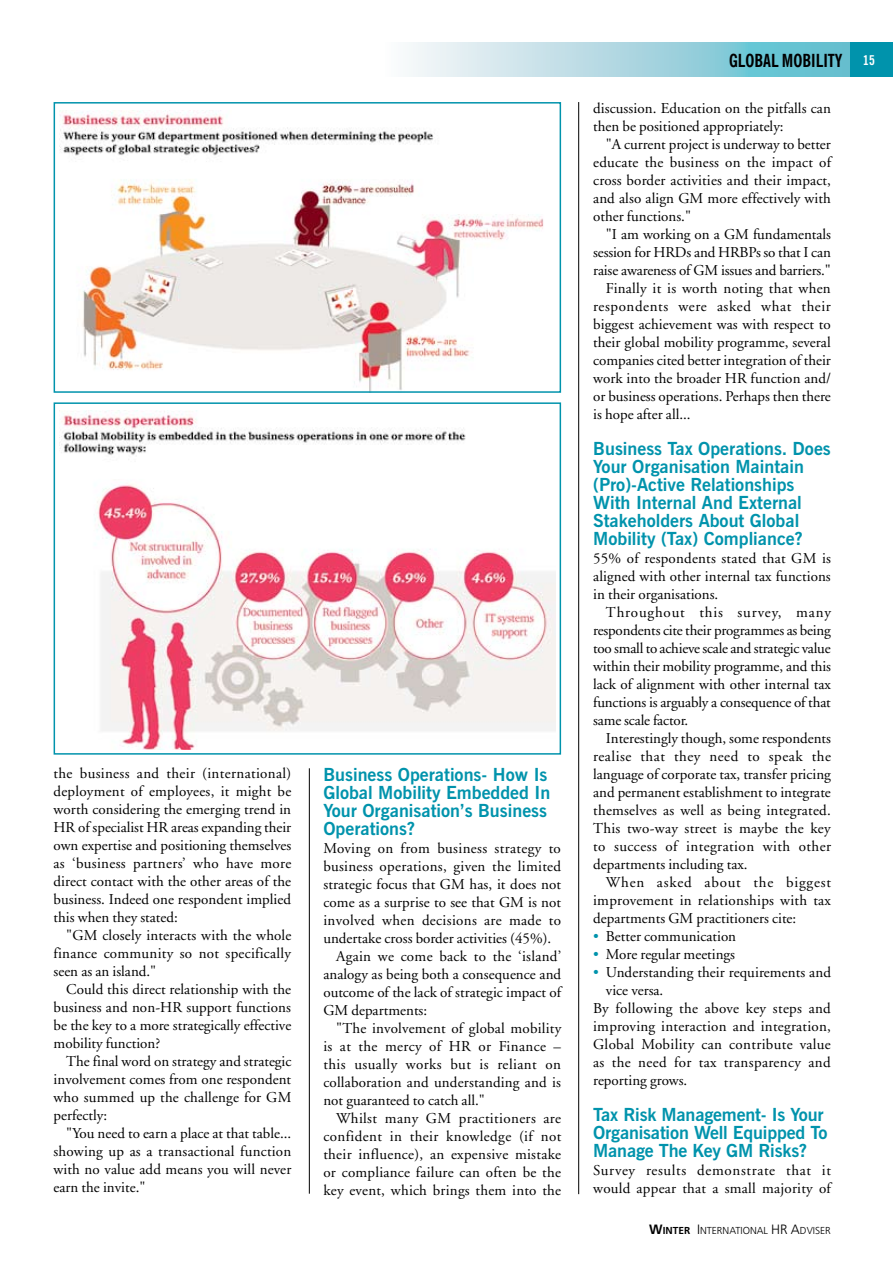
<style>
.page{position:relative;width:893px;height:1263px;background:#fff}
.page>*{position:absolute;margin:0;border:0;box-sizing:border-box;transform-origin:0 0}
.t1{font:700 18px/18px "News Gothic BT";color:#0093ac}
.t2{font:700 condensed 18px "News Gothic BT";color:#000}
.t3{font:15px/18px "Adobe Garamond";letter-spacing:.005em;color:#000;text-align:justify}
.t4{font:15px "Adobe Garamond";letter-spacing:.025em;color:#000}
.t5{font:15px "Adobe Garamond";letter-spacing:.03em;color:#000}
.t6{font:15px "Adobe Garamond";letter-spacing:.04em;color:#000}
.t7{font:300 10.2px "Frutiger";color:#000}
.s1{font-size:13.5px;color:#fff}
.s2{color:#0093ac}
.s3{font-weight:700;font-size:13.5px}
.s4{font-weight:700}
.s5{font-size:13.5px}
</style>
<div class="page">
<div style="left:850px;top:43px;width:43px;height:34px;background:#0093ac"></div>
<svg style="left:409px;top:43px;width:441px;height:34px;background:#a7d7e1"></svg>
<hr style="left:309px;top:768px;width:1px;height:426px;background:#000">
<hr style="left:578px;top:102px;width:1px;height:1092px;background:#000">
<img style="left:59px;top:110px;width:485px;height:280px">
<div style="left:54px;top:102px;width:507px;height:291px;border:2px solid #0093ac"></div>
<img style="left:59px;top:411px;width:496px;height:338px">
<div style="left:54px;top:402px;width:507px;height:353px;border:2px solid #0093ac"></div>
<p class="t3" style="left:54px;top:764px;width:239px">the business and their (international) deployment of employees, it might be worth considering the emerging trend in HR of specialist HR areas expanding their own expertise and positioning themselves as ‘business partners’ who have more direct contact with the other areas of the business. Indeed one respondent implied this when they stated:</p>
<p class="t3" style="left:54px;top:926px;width:239px;text-indent:13px">"GM closely interacts with the whole finance community so not specifically seen as an island."</p>
<p class="t3" style="left:54px;top:980px;width:239px;text-indent:13px">Could this direct relationship with the business and non-HR support functions be the key to a more strategically effective mobility function?</p>
<p class="t3" style="left:54px;top:1052px;width:239px;text-indent:13px">The final word on strategy and strategic involvement comes from one respondent who summed up the challenge for GM perfectly:</p>
<p class="t3" style="left:54px;top:1124px;width:239px;text-indent:13px">"You need to earn a place at that table... showing up as a transactional function with no value add means you will never earn the invite."</p>
<p class="t1" style="left:323px;top:766px;width:228px">Business Operations- How Is<br>Global Mobility Embedded In<br>Your Organisation’s Business<br>Operations?</p>
<p class="t4" style="left:323px;top:840px;width:239px">Moving on from business strategy to</p>
<p class="t3" style="left:323px;top:858px;width:239px">business operations, given the limited</p>
<p class="t3" style="left:323px;top:876px;width:239px">strategic focus that GM has, it does not</p>
<p class="t3" style="left:323px;top:894px;width:239px">come as a surprise to see that GM is not</p>
<p class="t4" style="left:323px;top:912px;width:239px">involved when decisions are made to</p>
<p class="t3" style="left:323px;top:930px;width:229px">undertake cross border activities (45%).</p>
<p class="t3" style="left:336px;top:948px;width:227px">Again we come back to the ‘island’</p>
<p class="t3" style="left:323px;top:966px;width:239px">analogy as being both a consequence and</p>
<p class="t3" style="left:323px;top:984px;width:239px">outcome of the lack of strategic impact of</p>
<p class="t3" style="left:323px;top:1002px;width:105px">GM departments:</p>
<p class="t3" style="left:336px;top:1020px;width:227px">"The involvement of global mobility</p>
<p class="t4" style="left:323px;top:1038px;width:239px">is at the mercy of HR or Finance –</p>
<p class="t5" style="left:323px;top:1056px;width:239px">this usually works but is reliant on</p>
<p class="t3" style="left:323px;top:1074px;width:239px">collaboration and understanding and is</p>
<p class="t3" style="left:323px;top:1092px;width:163px">not guaranteed to catch all."</p>
<p class="t4" style="left:336px;top:1110px;width:226px">Whilst many GM practitioners are</p>
<p class="t4" style="left:323px;top:1128px;width:239px">confident in their knowledge (if not</p>
<p class="t3" style="left:323px;top:1146px;width:239px">their influence), an expensive mistake</p>
<p class="t3" style="left:323px;top:1164px;width:239px">or compliance failure can often be the</p>
<p class="t3" style="left:323px;top:1182px;width:239px">key event, which brings them into the</p>
<p class="t2" style="left:729px;top:49px;width:147px">GLOBAL MOBILITY <span class="s1">15</span></p>
<p class="t3" style="left:593px;top:100px;width:239px">discussion. Education on the pitfalls can then be positioned appropriately:</p>
<p class="t3" style="left:593px;top:136px;width:239px;text-indent:13px">"A current project is underway to better educate the business on the impact of cross border activities and their impact, and also align GM more effectively with other functions."</p>
<p class="t3" style="left:606px;top:226px;width:226px">"I am working on a GM fundamentals</p>
<p class="t3" style="left:593px;top:244px;width:239px">session for HRDs and HRBPs so that I can</p>
<p class="t3" style="left:593px;top:262px;width:239px">raise awareness of GM issues and barriers."</p>
<p class="t3" style="left:606px;top:280px;width:226px">Finally it is worth noting that when</p>
<p class="t6" style="left:593px;top:298px;width:239px">respondents were asked what their</p>
<p class="t3" style="left:593px;top:316px;width:239px">biggest achievement was with respect to</p>
<p class="t3" style="left:593px;top:334px;width:239px">their global mobility programme, several</p>
<p class="t3" style="left:593px;top:352px;width:239px">companies cited better integration of their</p>
<p class="t3" style="left:593px;top:370px;width:239px">work into the broader HR function and/</p>
<p class="t3" style="left:593px;top:388px;width:239px">or business operations. Perhaps then there</p>
<p class="t3" style="left:593px;top:406px;width:99px">is hope after all...</p>
<p class="t1" style="left:593px;top:439px;width:239px">Business Tax Operations. Does<br>Your Organisation Maintain (Pro)-Active Relationships<br>With Internal And External<br>Stakeholders About Global<br>Mobility (Tax) Compliance?</p>
<p class="t3" style="left:593px;top:550px;width:239px">55% of respondents stated that GM is aligned with other internal tax functions in their organisations.</p>
<p class="t3" style="left:593px;top:604px;width:239px;text-indent:13px">Throughout this survey, many respondents cite their programmes as being too small to achieve scale and strategic value within their mobility programme, and this lack of alignment with other internal tax functions is arguably a consequence of that same scale factor.</p>
<p class="t3" style="left:593px;top:730px;width:239px;text-indent:13px">Interestingly though, some respondents realise that they need to speak the language of corporate tax, transfer pricing and permanent establishment to integrate themselves as well as being integrated.<br>This two-way street is maybe the key to success of integration with other departments including tax.</p>
<p class="t3" style="left:593px;top:874px;width:239px;text-indent:13px">When asked about the biggest improvement in relationships with tax departments GM practitioners cite:</p>
<p class="t3" style="left:593px;top:928px;width:144px"><span class="s2">•</span> Better communication</p>
<p class="t3" style="left:593px;top:946px;width:143px"><span class="s2">•</span> More regular meetings</p>
<p class="t3" style="left:593px;top:964px;width:239px"><span class="s2">•</span> Understanding their requirements and</p>
<p class="t3" style="left:606px;top:982px;width:59px">vice versa.</p>
<p class="t3" style="left:593px;top:1000px;width:239px">By following the above key steps and</p>
<p class="t3" style="left:593px;top:1018px;width:239px">improving interaction and integration,</p>
<p class="t3" style="left:593px;top:1036px;width:239px">Global Mobility can contribute value</p>
<p class="t4" style="left:593px;top:1054px;width:239px">as the need for tax transparency and</p>
<p class="t3" style="left:593px;top:1072px;width:96px">reporting grows.</p>
<p class="t1" style="left:593px;top:1105px;width:236px">Tax Risk Management- Is Your<br>Organisation Well Equipped To<br>Manage The Key GM Risks?</p>
<p class="t3" style="left:593px;top:1162px;width:239px">Survey results demonstrate that it would appear that a small majority of</p>
<p class="t7" style="left:649px;top:1224px;width:183px"><span class="s3">W</span><span class="s4">INTER</span> <span class="s5">I</span>NTERNATIONAL <span class="s5">HR A</span>DVISER</p>
</div>
